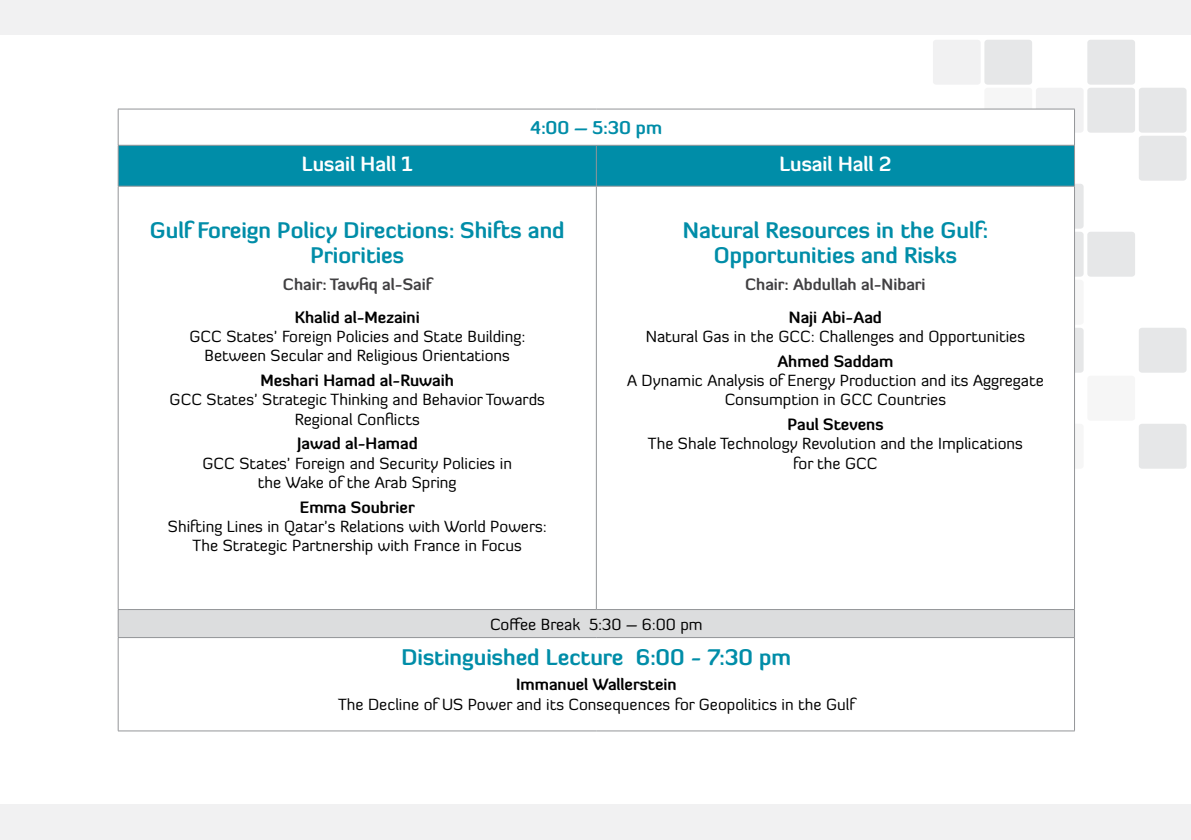
<style>
.page{position:relative;width:1191px;height:840px;background:#fff}
.page>*{position:absolute;margin:0;border:0;box-sizing:border-box;transform-origin:0 0}
.t1{font:700 22px/24.2px "Diavlo";color:#008da8;text-align:center}
.t2{font:700 20px "Diavlo";color:#fff}
.t3{font:700 18px "Diavlo";color:#008da8}
.t4{font:16px/19.2px "Diavlo";color:#000;text-align:center}
.t5{font:700 16px "Diavlo";color:#000}
.t6{font:700 16px "Diavlo";color:#414042}
</style>
<div class="page">
<div style="left:1px;top:803px;width:1190px;height:36px;background:#f1f1f2"></div>
<div style="left:0;top:0;width:1191px;height:34px;background:#f1f1f2"></div>
<div style="left:1087px;top:40px;width:48px;height:45px;background:#e6e7e8;border-radius:3px"></div>
<div style="left:984px;top:40px;width:48px;height:45px;background:#e6e7e8;border-radius:3px"></div>
<div style="left:933px;top:40px;width:47px;height:45px;background:#f1f1f2;border-radius:3px"></div>
<div style="left:1138px;top:88px;width:48px;height:45px;background:#e6e7e8;border-radius:3px"></div>
<div style="left:1087px;top:88px;width:48px;height:45px;background:#e6e7e8;border-radius:3px"></div>
<div style="left:1035px;top:88px;width:48px;height:45px;background:#f1f1f2;border-radius:3px"></div>
<div style="left:984px;top:88px;width:48px;height:45px;background:#f6f6f6;border-radius:3px"></div>
<div style="left:1138px;top:136px;width:48px;height:44px;background:#e6e7e8;border-radius:3px"></div>
<div style="left:1035px;top:184px;width:48px;height:44px;background:#e6e7e8;border-radius:3px"></div>
<div style="left:1087px;top:231px;width:48px;height:45px;background:#e6e7e8;border-radius:3px"></div>
<div style="left:1035px;top:231px;width:48px;height:45px;background:#e6e7e8;border-radius:3px"></div>
<div style="left:1035px;top:279px;width:48px;height:45px;background:#f6f6f6;border-radius:3px"></div>
<div style="left:1138px;top:327px;width:48px;height:45px;background:#e6e7e8;border-radius:3px"></div>
<div style="left:1035px;top:327px;width:48px;height:45px;background:#e6e7e8;border-radius:3px"></div>
<div style="left:1087px;top:375px;width:48px;height:45px;background:#f6f6f6;border-radius:3px"></div>
<div style="left:1138px;top:423px;width:48px;height:45px;background:#e6e7e8;border-radius:3px"></div>
<div style="left:1035px;top:423px;width:48px;height:45px;background:#f6f6f6;border-radius:3px"></div>
<svg style="left:119px;top:110px;width:955px;height:499px"></svg>
<div style="left:119px;top:146px;width:955px;height:40px;background:#008da8"></div>
<div style="left:118px;top:609px;width:956px;height:28px;background:#dcddde"></div>
<hr style="left:118px;top:109px;width:1px;height:36px;background:#939598">
<svg style="left:118px;top:610px;width:1px;height:27px"></svg>
<hr style="left:596px;top:730px;width:478px;height:1px;background:#939598">
<hr style="left:118px;top:730px;width:478px;height:1px;background:#939598">
<hr style="left:596px;top:145px;width:478px;height:1px;background:#939598">
<hr style="left:1074px;top:145px;width:1px;height:41px;background:#939598">
<hr style="left:118px;top:145px;width:478px;height:1px;background:#939598">
<hr style="left:118px;top:145px;width:1px;height:41px;background:#939598">
<hr style="left:118px;top:186px;width:478px;height:1px;background:#939598">
<hr style="left:596px;top:109px;width:478px;height:1px;background:#939598">
<hr style="left:118px;top:109px;width:478px;height:1px;background:#939598">
<hr style="left:596px;top:637px;width:478px;height:1px;background:#939598">
<hr style="left:1074px;top:637px;width:1px;height:93px;background:#939598">
<hr style="left:118px;top:637px;width:478px;height:1px;background:#939598">
<hr style="left:118px;top:637px;width:1px;height:93px;background:#939598">
<hr style="left:596px;top:186px;width:478px;height:1px;background:#939598">
<svg style="left:1074px;top:609px;width:1px;height:28px"></svg>
<hr style="left:1074px;top:109px;width:1px;height:36px;background:#939598">
<hr style="left:1074px;top:186px;width:1px;height:423px;background:#939598">
<hr style="left:596px;top:186px;width:1px;height:423px;background:#939598">
<hr style="left:118px;top:186px;width:1px;height:423px;background:#939598">
<hr style="left:596px;top:609px;width:478px;height:1px;background:#939598">
<hr style="left:118px;top:609px;width:478px;height:1px;background:#939598">
<hr style="left:596px;top:145px;width:1px;height:41px;background:#939598">
<p class="t3" style="left:530px;top:116px;width:133px">4:00 – 5:30 pm</p>
<p class="t2" style="left:302px;top:151px;width:112px">Lusail Hall 1</p>
<p class="t2" style="left:779px;top:151px;width:114px">Lusail Hall 2</p>
<h1 class="t1" style="left:150px;top:218px;width:416px">Gulf Foreign Policy Directions: Shifts and<br>Priorities</h1>
<p class="t6" style="left:283px;top:274px;width:150px">Chair: Tawfiq al-Saif</p>
<p class="t5" style="left:295px;top:307px;width:126px">Khalid al-Mezaini</p>
<p class="t4" style="left:189px;top:326px;width:337px">GCC States’ Foreign Policies and State Building:<br>Between Secular and Religious Orientations</p>
<p class="t5" style="left:260px;top:370px;width:195px">Meshari Hamad al-Ruwaih</p>
<p class="t4" style="left:170px;top:389px;width:377px">GCC States’ Strategic Thinking and Behavior Towards<br>Regional Conflicts</p>
<p class="t5" style="left:297px;top:433px;width:122px">Jawad al-Hamad</p>
<p class="t4" style="left:202px;top:453px;width:311px">GCC States’ Foreign and Security Policies in the Wake of the Arab Spring</p>
<p class="t5" style="left:300px;top:496px;width:116px">Emma Soubrier</p>
<p class="t4" style="left:168px;top:516px;width:380px">Shifting Lines in Qatar’s Relations with World Powers:<br>The Strategic Partnership with France in Focus</p>
<h1 class="t1" style="left:683px;top:218px;width:306px">Natural Resources in the Gulf:<br>Opportunities and Risks</h1>
<p class="t6" style="left:745px;top:274px;width:182px">Chair: Abdullah al-Nibari</p>
<p class="t5" style="left:789px;top:307px;width:94px">Naji Abi-Aad</p>
<p class="t4" style="left:646px;top:326px;width:381px">Natural Gas in the GCC: Challenges and Opportunities</p>
<p class="t5" style="left:777px;top:351px;width:118px">Ahmed Saddam</p>
<p class="t4" style="left:627px;top:370px;width:418px">A Dynamic Analysis of Energy Production and its Aggregate<br>Consumption in GCC Countries</p>
<p class="t5" style="left:787px;top:414px;width:98px">Paul Stevens</p>
<p class="t4" style="left:648px;top:434px;width:376px">The Shale Technology Revolution and the Implications for the GCC</p>
<p class="t4" style="left:490px;top:613px;width:214px">Coffee Break 5:30 – 6:00 pm</p>
<h1 class="t1" style="left:401px;top:644px;width:391px">Distinguished Lecture 6:00 - 7:30 pm</h1>
<p class="t5" style="left:516px;top:674px;width:162px">Immanuel Wallerstein</p>
<p class="t4" style="left:338px;top:693px;width:518px">The Decline of US Power and its Consequences for Geopolitics in the Gulf</p>
</div>
